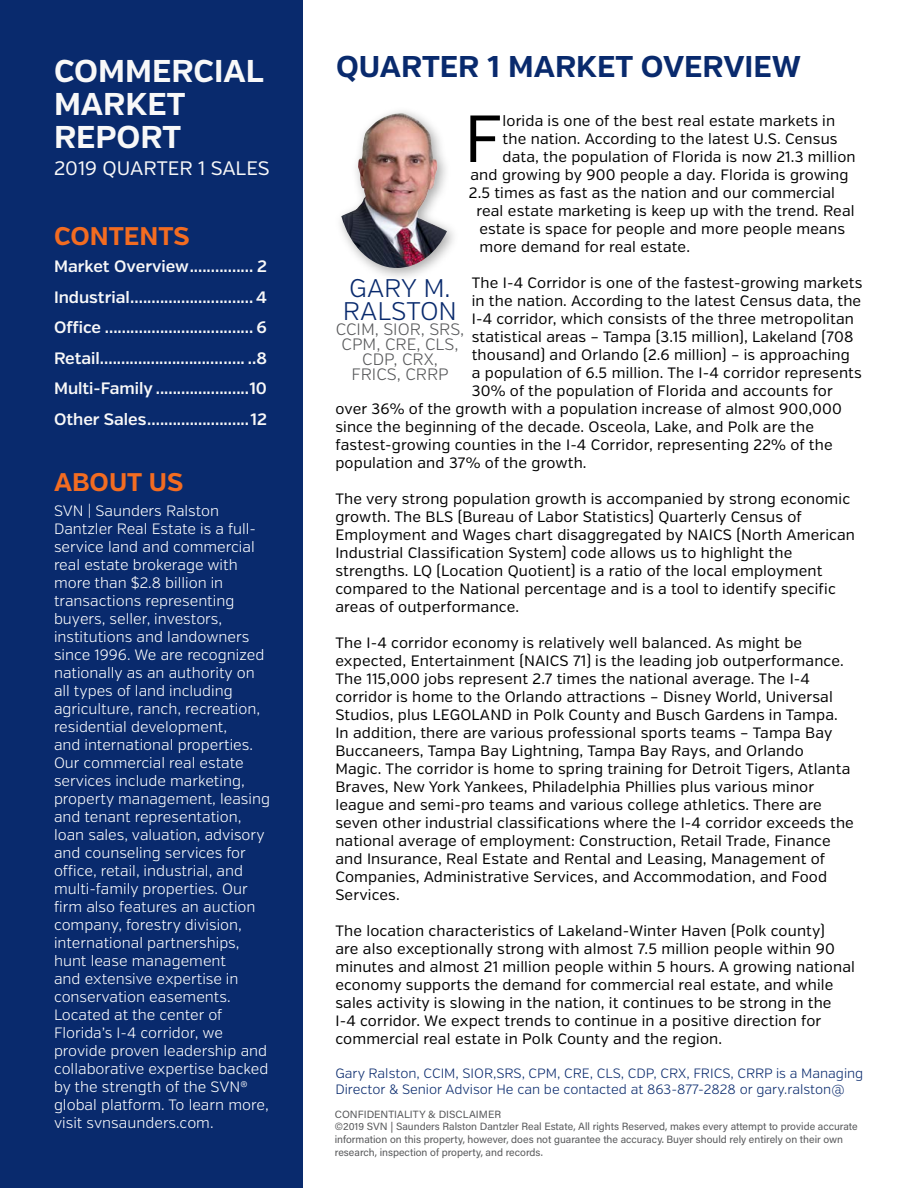
<style>
.page{position:relative;width:918px;height:1188px;background:#fff}
.page>*{position:absolute;margin:0;border:0;box-sizing:border-box;transform-origin:0 0}
.t1{font:66.45px "Verb";color:#000}
.t2{font:700 31.5px/33px "Verb";color:#f8f8f8}
.t3{font:700 30px "Verb";color:#092a6d}
.t4{font:700 25.5px "Verb";color:#f36c21}
.t5{font:300 25.5px/22.5px "Verb";color:#092a6d}
.t6{font:19.5px "Verb";color:#f8f8f8}
.t7{font:600 16.5px/30.6px "Verb";color:#f8f8f8;text-align:justify}
.t8{font:300 16.5px/15px "Verb";color:#58595b;text-align:center}
.t9{font:15px/18px "Verb";letter-spacing:.01em;color:#000}
.t10{font:300 15px/18px "Verb";color:#fff}
.t11{font:300 13.5px/16.2px "Verb";color:#092a6d}
.t12{font:10.5px/12.6px "Acumin Pro";color:#58595b}
</style>
<div class="page">
<div style="left:0;top:0;width:302px;height:1188px;background:#092a6d"></div>
<div style="left:334px;top:106px;width:127px;height:177px;background:#000;opacity:.35"></div>
<img style="left:341px;top:113px;width:106px;height:155px">
<h2 class="t2" style="left:54px;top:55px;width:211px">COMMERCIAL<br>MARKET<br>REPORT</h2>
<h3 class="t6" style="left:54px;top:156px;width:217px">2019 QUARTER 1 SALES</h3>
<h3 class="t4" style="left:54px;top:221px;width:137px">CONTENTS</h3>
<p class="t7" style="left:54px;top:251px;width:214px">Market Overview............... 2<br>Industrial............................. 4<br>Office ................................... 6<br>Retail.................................. ..8<br>Multi-Family ......................10<br>Other Sales........................12</p>
<h3 class="t4" style="left:54px;top:467px;width:131px">ABOUT US</h3>
<p class="t10" style="left:54px;top:502px;width:218px">SVN | Saunders Ralston<br>Dantzler Real Estate is a full&shy;service land and commercial real estate brokerage with more than $2.8 billion in transactions representing buyers, seller, investors, institutions and landowners since 1996. We are recognized nationally as an authority on all types of land including agriculture, ranch, recreation, residential development,<br>and international properties.<br>Our commercial real estate services include marketing, property management, leasing and tenant representation, loan sales, valuation, advisory and counseling services for office, retail, industrial, and multi-family properties. Our firm also features an auction company, forestry division, international partnerships, hunt lease management<br>and extensive expertise in conservation easements.<br>Located at the center of<br>Florida’s I-4 corridor, we provide proven leadership and collaborative expertise backed by the strength of the SVN® global platform. To learn more, visit svnsaunders.com.</p>
<h3 class="t3" style="left:336px;top:48px;width:467px">QUARTER 1 MARKET OVERVIEW</h3>
<h1 class="t1" style="left:464px;top:99px;width:39px">F</h1>
<p class="t9" style="left:503px;top:112px;width:334px">lorida is one of the best real estate markets in</p>
<p class="t9" style="left:503px;top:130px;width:337px">the nation. According to the latest U.S. Census</p>
<p class="t9" style="left:503px;top:148px;width:355px">data, the population of Florida is now 21.3 million</p>
<p class="t9" style="left:470px;top:166px;width:380px">and growing by 900 people a day. Florida is growing</p>
<p class="t9" style="left:469px;top:184px;width:368px">2.5 times as fast as the nation and our commercial</p>
<p class="t9" style="left:476px;top:202px;width:380px">real estate marketing is keep up with the trend. Real</p>
<p class="t9" style="left:479px;top:220px;width:367px">estate is space for people and more people means</p>
<p class="t9" style="left:479px;top:238px;width:212px">more demand for real estate.</p>
<p class="t9" style="left:472px;top:274px;width:392px">The I-4 Corridor is one of the fastest-growing markets</p>
<p class="t9" style="left:472px;top:292px;width:391px">in the nation. According to the latest Census data, the</p>
<p class="t9" style="left:472px;top:310px;width:384px">I-4 corridor, which consists of the three metropolitan</p>
<p class="t9" style="left:472px;top:328px;width:383px">statistical areas – Tampa (3.15 million), Lakeland (708</p>
<p class="t9" style="left:472px;top:346px;width:380px">thousand) and Orlando (2.6 million) – is approaching</p>
<p class="t9" style="left:472px;top:364px;width:392px">a population of 6.5 million. The I-4 corridor represents</p>
<p class="t9" style="left:472px;top:382px;width:363px">30% of the population of Florida and accounts for</p>
<p class="t9" style="left:335px;top:400px;width:508px">over 36% of the growth with a population increase of almost 900,000</p>
<p class="t9" style="left:335px;top:418px;width:480px">since the beginning of the decade. Osceola, Lake, and Polk are the</p>
<p class="t9" style="left:335px;top:436px;width:499px">fastest-growing counties in the I-4 Corridor, representing 22% of the</p>
<p class="t9" style="left:335px;top:454px;width:253px">population and 37% of the growth.</p>
<p class="t9" style="left:335px;top:490px;width:521px">The very strong population growth is accompanied by strong economic growth. The BLS (Bureau of Labor Statistics) Quarterly Census of Employment and Wages chart disaggregated by NAICS (North American Industrial Classification System) code allows us to highlight the strengths. LQ (Location Quotient) is a ratio of the local employment compared to the National percentage and is a tool to identify specific areas of outperformance.</p>
<p class="t9" style="left:335px;top:634px;width:520px">The I-4 corridor economy is relatively well balanced. As might be expected, Entertainment (NAICS 71) is the leading job outperformance.<br>The 115,000 jobs represent 2.7 times the national average. The I-4 corridor is home to the Orlando attractions – Disney World, Universal Studios, plus LEGOLAND in Polk County and Busch Gardens in Tampa.<br>In addition, there are various professional sports teams – Tampa Bay Buccaneers, Tampa Bay Lightning, Tampa Bay Rays, and Orlando<br>Magic. The corridor is home to spring training for Detroit Tigers, Atlanta Braves, New York Yankees, Philadelphia Phillies plus various minor league and semi-pro teams and various college athletics. There are seven other industrial classifications where the I-4 corridor exceeds the national average of employment: Construction, Retail Trade, Finance and Insurance, Real Estate and Rental and Leasing, Management of Companies, Administrative Services, and Accommodation, and Food Services.</p>
<p class="t9" style="left:335px;top:922px;width:521px">The location characteristics of Lakeland-Winter Haven (Polk county)<br>are also exceptionally strong with almost 7.5 million people within 90 minutes and almost 21 million people within 5 hours. A growing national economy supports the demand for commercial real estate, and while sales activity is slowing in the nation, it continues to be strong in the I-4 corridor. We expect trends to continue in a positive direction for commercial real estate in Polk County and the region.</p>
<p class="t11" style="left:335px;top:1066px;width:529px">Gary Ralston, CCIM, SIOR,SRS, CPM, CRE, CLS, CDP, CRX, FRICS, CRRP is a Managing<br>Director &amp; Senior Advisor He can be contacted at 863-877-2828 or gary.ralston@</p>
<h3 class="t5" style="left:343px;top:278px;width:116px">GARY M.<br>RALSTON</h3>
<p class="t8" style="left:336px;top:322px;width:130px">CCIM, SIOR, SRS,<br>CPM, CRE, CLS,<br>CDP, CRX,<br>FRICS, CRRP</p>
<p class="t12" style="left:335px;top:1107px;width:524px">CONFIDENTIALITY &amp; DISCLAIMER<br>©2019 SVN | Saunders Ralston Dantzler Real Estate, All rights Reserved, makes every attempt to provide accurate information on this property, however, does not guarantee the accuracy. Buyer should rely entirely on their own research, inspection of property, and records.</p>
</div>
